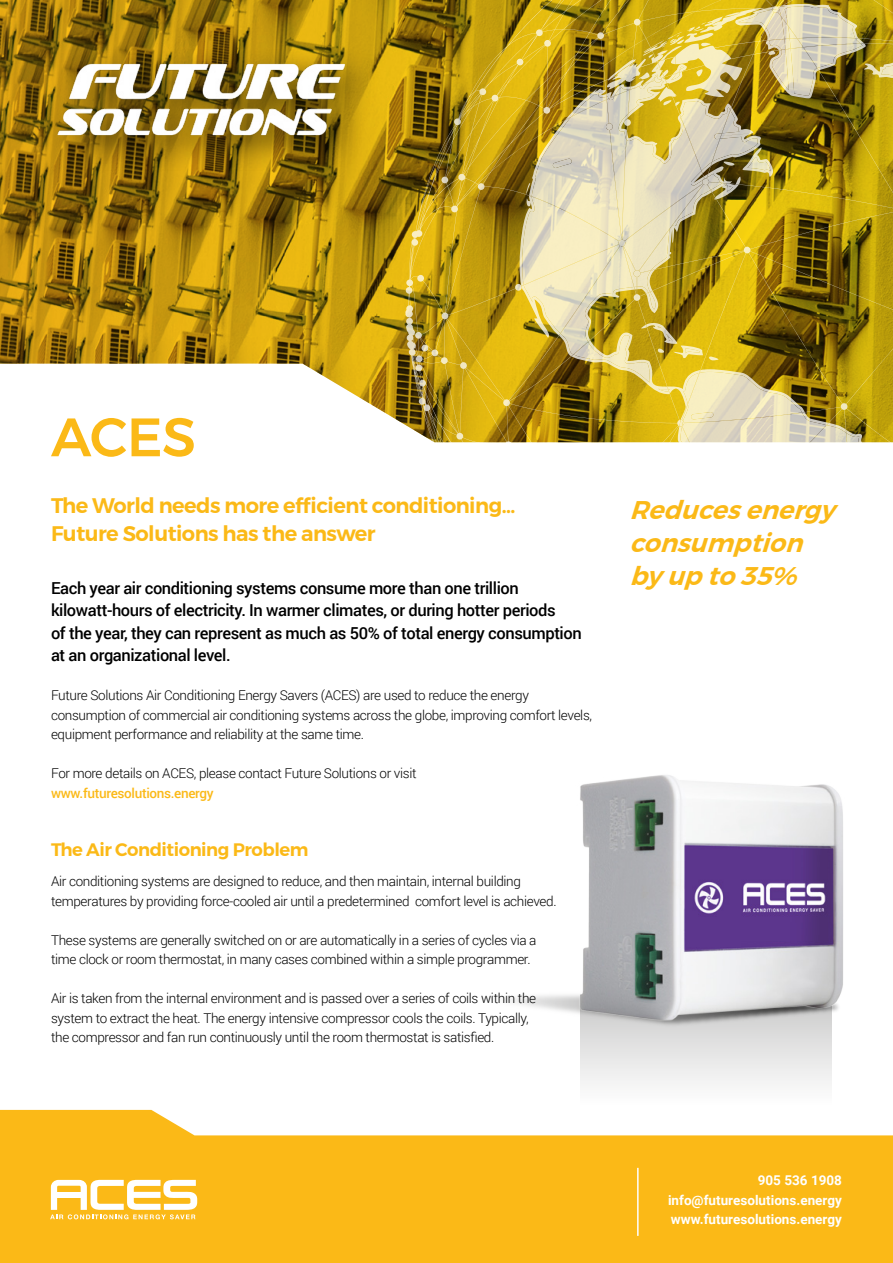
<style>
.page{position:relative;width:893px;height:1263px;background:#fff}
.page>*{position:absolute;margin:0;border:0;box-sizing:border-box;transform-origin:0 0}
.t1{font:500 54px "Montserrat";color:#fbb917}
.t2{font:italic 600 25.5px/33px "Montserrat";color:#fbb917}
.t3{font:600 21px/28.5px "Montserrat";letter-spacing:-.025em;color:#fbb917}
.t4{font:600 18px "Montserrat";letter-spacing:-.025em;color:#fbb917}
.t5{font:500 16.5px/22.5px "Roboto";letter-spacing:-.025em;color:#000}
.t6{font:300 13.5px/19.5px "Roboto";letter-spacing:-.025em;color:#000}
.t7{font:700 13.5px/19.5px "Roboto";color:#fff;text-align:justify}
.t8{font:500 13.5px "Roboto";letter-spacing:-.025em;color:#fbb917}
</style>
<div class="page">
<svg style="left:0;top:0;width:416px;height:432px"></svg>
<svg style="left:0;top:1110px;width:893px;height:153px;background:#fbc02e"></svg>
<hr style="left:637px;top:1168px;width:2px;height:68px;background:#fff">
<svg style="left:50px;top:1180px;width:147px;height:39px"></svg>
<div style="left:56px;top:1192px;width:27px;height:6px;background:#fff"></div>
<svg style="left:581px;top:1054px;width:250px;height:78px"></svg>
<img style="left:570px;top:775px;width:274px;height:252px">
<div style="left:44px;top:47px;width:336px;height:126px;background:#000;opacity:.75"></div>
<img style="left:51px;top:55px;width:300px;height:90px">
<svg style="left:416px;top:0;width:477px;height:443px;background:#b79e3b"></svg>
<img style="left:643px;top:35px;width:32px;height:29px">
<img style="left:675px;top:8px;width:90px;height:29px">
<h1 class="t1" style="left:51px;top:395px;width:146px">ACES</h1>
<h3 class="t3" style="left:51px;top:491px;width:466px">The World needs more efficient conditioning...<br>Future Solutions has the answer</h3>
<p class="t5" style="left:51px;top:576px;width:532px">Each year air conditioning systems consume more than one trillion kilowatt-hours of electricity. In warmer climates, or during hotter periods<br>of the year, they can represent as much as 50% of total energy consumption at an organizational level.</p>
<p class="t6" style="left:51px;top:685px;width:543px">Future Solutions Air Conditioning Energy Savers (ACES) are used to reduce the energy consumption of commercial air conditioning systems across the globe, improving comfort levels, equipment performance and reliability at the same time.</p>
<p class="t6" style="left:51px;top:763px;width:367px">For more details on ACES, please contact Future Solutions or visit</p>
<p class="t8" style="left:51px;top:783px;width:164px">www.futuresolutions.energy</p>
<h3 class="t4" style="left:51px;top:836px;width:259px">The Air Conditioning Problem</h3>
<p class="t6" style="left:51px;top:871px;width:507px">Air conditioning systems are designed to reduce, and then maintain, internal building temperatures by providing force-cooled air until a predetermined comfort level is achieved.</p>
<p class="t6" style="left:51px;top:930px;width:487px">These systems are generally switched on or are automatically in a series of cycles via a time clock or room thermostat, in many cases combined within a simple programmer.</p>
<p class="t6" style="left:51px;top:988px;width:487px">Air is taken from the internal environment and is passed over a series of coils within the system to extract the heat. The energy intensive compressor cools the coils. Typically, the compressor and fan run continuously until the room thermostat is satisfied.</p>
<h2 class="t2" style="left:629px;top:493px;width:219px">Reducesenergy consumption byupto35%</h2>
<p class="t7" style="left:668px;top:1170px;width:175px;text-indent:90px">905 536 1908 info@futuresolutions.energy www.futuresolutions.energy</p>
</div>
